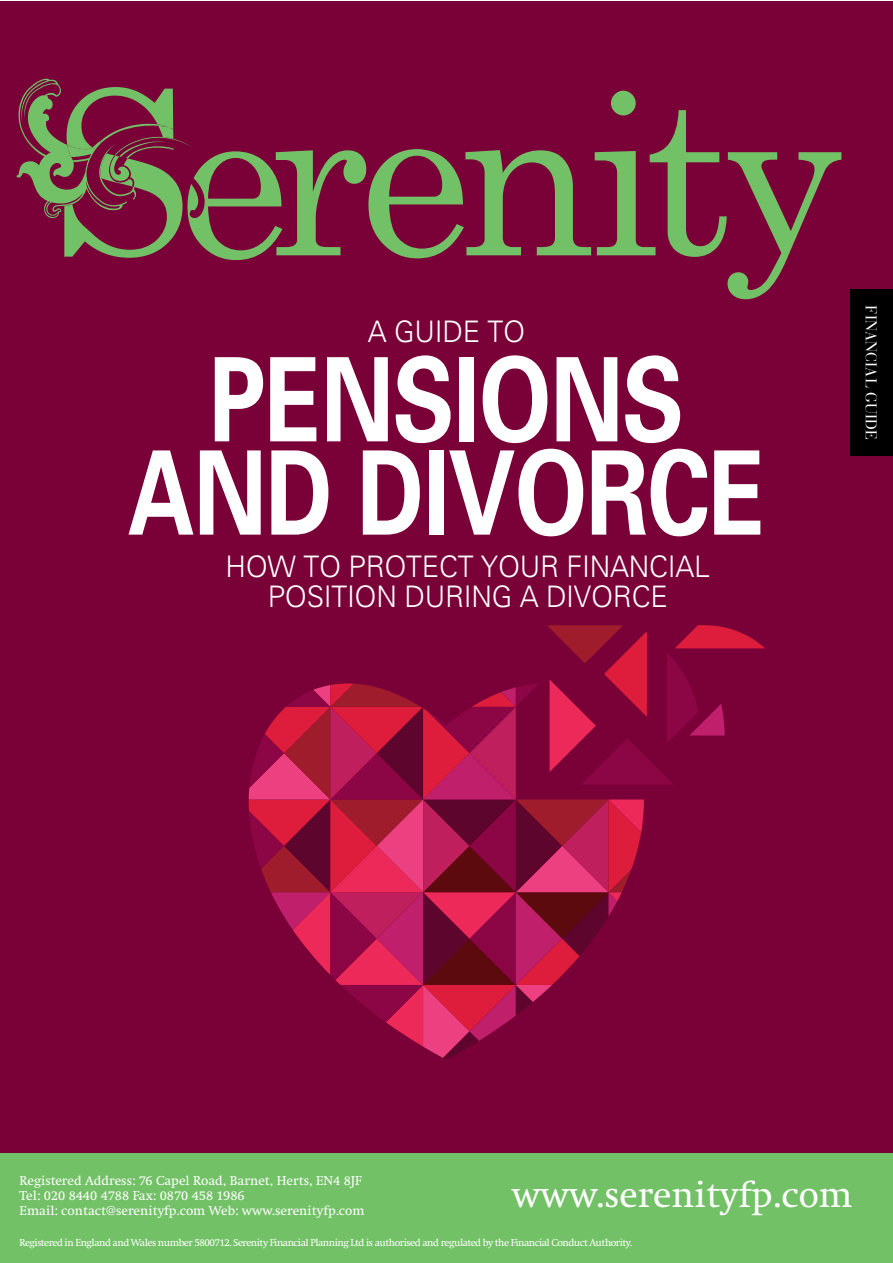
<style>
.page{position:relative;width:893px;height:1263px;background:#fff}
.page>*{position:absolute;margin:0;border:0;box-sizing:border-box;transform-origin:0 0}
.t1{font:700 116.55px/93.3px "Univers";letter-spacing:-.01em;color:#fff;text-align:center;scale:.8 1}
.t2{font:37.5px "Swift EF";color:#fff}
.t3{font:300 29.7px/30px "Univers";letter-spacing:-.01em;color:#fff;text-align:center;scale:.96 1}
.t4{font:15.6px "Bauer Bodoni";letter-spacing:.01em;color:#fff;scale:.96 1}
.t5{font:13.5px/15px "Swift EF";color:#fff}
.t6{font:10.5px "Swift EF";letter-spacing:-.05em;color:#fff}
</style>
<div class="page">
<div style="left:1px;top:1px;width:891px;height:1261px;background:#7a0038"></div>
<div style="left:850px;top:289px;width:42px;height:167px;background:#000"></div>
<svg style="left:249px;top:625px;width:516px;height:435px"></svg>
<svg style="left:16px;top:78px;width:825px;height:221px"></svg>
<div style="left:0;top:1153px;width:892px;height:110px;background:#73c167"></div>
<h3 class="t3" style="left:368px;top:316px;width:165px">A GUIDE TO</h3>
<h1 class="t1" style="left:127px;top:349px;width:800px">PENSIONS<br>AND DIVORCE</h1>
<h3 class="t3" style="left:225px;top:551px;width:506px">HOW TO PROTECT YOUR FINANCIAL<br>POSITION DURING A DIVORCE</h3>
<p class="t4" style="left:880px;top:305px;width:142px;rotate:90deg">FINANCIAL GUIDE</p>
<p class="t5" style="left:20px;top:1173px;width:347px">Registered Address: 76 Capel Road, Barnet, Herts, EN4 8JF<br>Tel: 020 8440 4788 Fax: 0870 458 1986<br>Email: contact@serenityfp.com Web: www.serenityfp.com</p>
<h2 class="t2" style="left:512px;top:1174px;width:342px">www.serenityfp.com</h2>
<p class="t6" style="left:19px;top:1237px;width:614px">Registered in England and Wales number 5800712. Serenity Financial Planning Ltd is authorised and regulated by the Financial Conduct Authority.</p>
</div>
